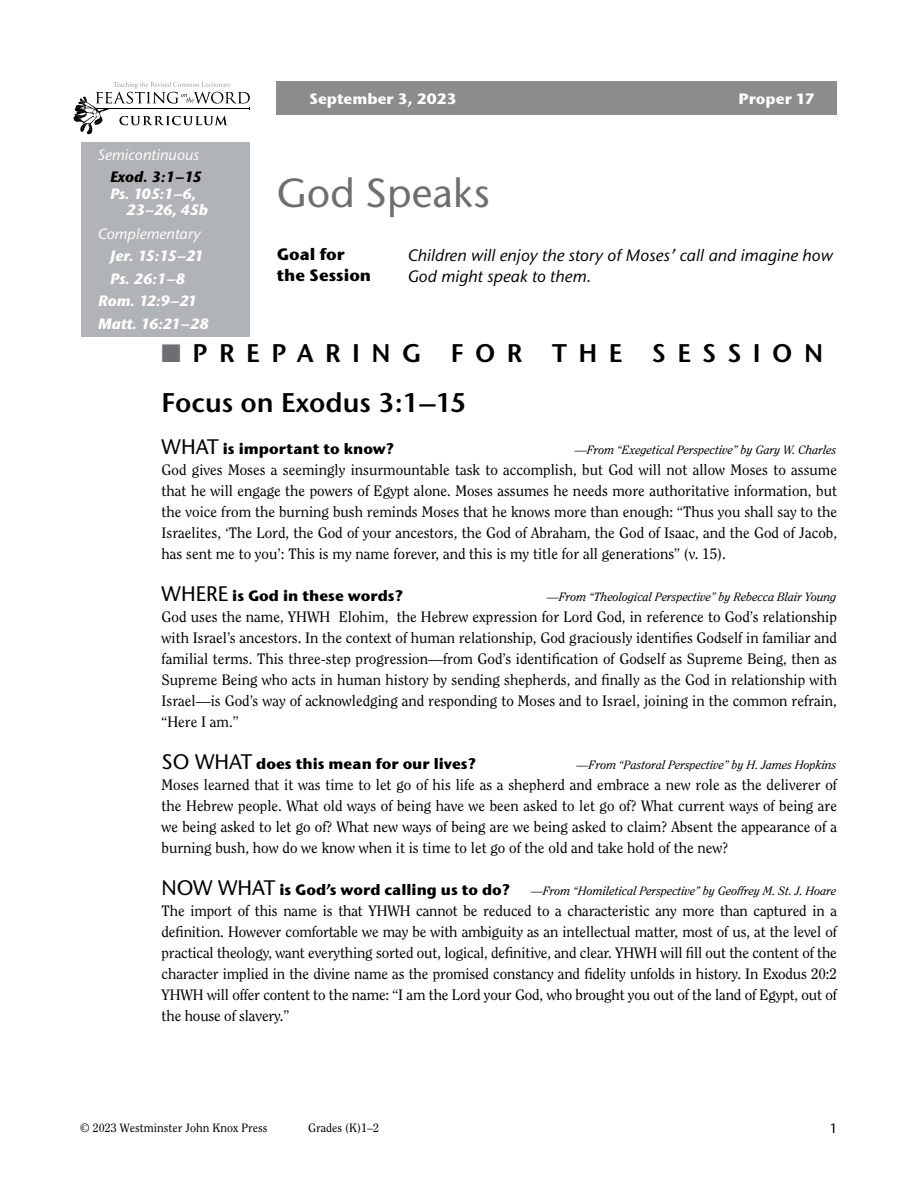
<style>
.page{position:relative;width:918px;height:1188px;background:#fff}
.page>*{position:absolute;margin:0;border:0;box-sizing:border-box;transform-origin:0 0}
.t1{font:500 40.5px "Stone Sans ITC Std";color:#6d6e71}
.t2{font:600 27px "Stone Sans ITC Std";color:#000}
.t3{font:600 25.5px "Stone Sans ITC Std";letter-spacing:.45em;color:#000}
.t4{font:italic 500 16.5px/21px "Stone Sans ITC Std";color:#000}
.t5{font:700 16.5px/21px "Stone Sans ITC Std";color:#000}
.t6{font:15px/21px "Clearface Std";color:#000;text-align:justify}
.t7{font:700 15px "Stone Sans ITC Std";color:#000}
.t8{font:italic 700 15px/16.5px "Stone Sans ITC Std";letter-spacing:-.01em;color:#fff}
.t9{font:italic 500 15px "Stone Sans ITC Std";color:#fff}
.t10{font:700 15px "Stone Sans ITC Std";color:#fff}
.t11{font:italic 700 15px "Stone Sans ITC Std";letter-spacing:-.005em;color:#000}
.t12{font:500 13.5px "Stone Sans ITC Std";color:#000}
.t13{font:italic 12px "Clearface Std";color:#000}
.t14{font:12px "Clearface Std";color:#000}
.s1{color:#6d6e71}
.s2{font-weight:500;font-size:21px}
</style>
<div class="page">
<div style="left:277px;top:82px;width:560px;height:33px;background:#8a8c8e"></div>
<svg style="left:74px;top:82px;width:176px;height:52px"></svg>
<div style="left:81px;top:143px;width:169px;height:194px;background:#b1b4b6"></div>
<p class="t9" style="left:98px;top:146px;width:103px">Semicontinuous</p>
<p class="t11" style="left:110px;top:168px;width:93px">Exod. 3:1–15</p>
<p class="t8" style="left:127px;top:185px;width:83px;text-indent:-17px">Ps. 105:1–6,<br>23–26, 45b</p>
<p class="t9" style="left:98px;top:224px;width:104px">Complementary</p>
<p class="t8" style="left:110px;top:248px;width:95px">Jer. 15:15–21</p>
<p class="t8" style="left:110px;top:270px;width:77px">Ps. 26:1–8</p>
<p class="t8" style="left:98px;top:293px;width:101px">Rom. 12:9–21</p>
<p class="t8" style="left:98px;top:315px;width:112px">Matt. 16:21–28</p>
<p class="t10" style="left:309px;top:89px;width:149px">September 3, 2023</p>
<p class="t10" style="left:739px;top:89px;width:78px">Proper 17</p>
<h1 class="t1" style="left:277px;top:168px;width:215px">God Speaks</h1>
<p class="t4" style="left:408px;top:244px;width:427px">Children will enjoy the story of Moses’ call and imagine how<br>God might speak to them.</p>
<p class="t5" style="left:277px;top:243px;width:96px">Goal for the Session</p>
<h3 class="t3" style="left:162px;top:338px;width:663px"><span class="s1">■</span>PREPARING FOR THE SESSION</h3>
<h2 class="t2" style="left:162px;top:386px;width:307px">Focus on Exodus 3:1–15</h2>
<p class="t7" style="left:162px;top:439px;width:234px"><span class="s2">WHAT</span> is important to know?</p>
<p class="t13" style="left:575px;top:443px;width:263px">—From “Exegetical Perspective” by Gary W. Charles</p>
<p class="t6" style="left:162px;top:459px;width:677px">God gives Moses a seemingly insurmountable task to accomplish, but God will not allow Moses to assume that he will engage the powers of Egypt alone. Moses assumes he needs more authoritative information, but the voice from the burning bush reminds Moses that he knows more than enough: “Thus you shall say to the Israelites, ‘The Lord, the God of your ancestors, the God of Abraham, the God of Isaac, and the God of Jacob, has sent me to you’: This is my name forever, and this is my title for all generations” (v. 15).</p>
<p class="t7" style="left:162px;top:586px;width:243px"><span class="s2">WHERE</span> is God in these words?</p>
<p class="t13" style="left:547px;top:590px;width:291px">—From “Theological Perspective” by Rebecca Blair Young</p>
<p class="t6" style="left:162px;top:606px;width:677px">God uses the name, YHWH Elohim, the Hebrew expression for Lord God, in reference to God’s relationship with Israel’s ancestors. In the context of human relationship, God graciously identifies Godself in familiar and familial terms. This three-step progression—from God’s identification of Godself as Supreme Being, then as Supreme Being who acts in human history by sending shepherds, and finally as the God in relationship with Israel—is God’s way of acknowledging and responding to Moses and to Israel, joining in the common refrain, “Here I am.”</p>
<p class="t7" style="left:162px;top:754px;width:316px"><span class="s2">SO WHAT</span> does this mean for our lives?</p>
<p class="t13" style="left:577px;top:758px;width:261px">—From “Pastoral Perspective” by H. James Hopkins</p>
<p class="t6" style="left:162px;top:774px;width:677px">Moses learned that it was time to let go of his life as a shepherd and embrace a new role as the deliverer of the Hebrew people. What old ways of being have we been asked to let go of? What current ways of being are we being asked to let go of? What new ways of being are we being asked to claim? Absent the appearance of a burning bush, how do we know when it is time to let go of the old and take hold of the new?</p>
<p class="t7" style="left:162px;top:880px;width:350px"><span class="s2">NOW WHAT</span> is God’s word calling us to do?</p>
<p class="t13" style="left:531px;top:884px;width:307px">—From “Homiletical Perspective” by Geoffrey M. St. J. Hoare</p>
<p class="t6" style="left:162px;top:900px;width:677px">The import of this name is that YHWH cannot be reduced to a characteristic any more than captured in a definition. However comfortable we may be with ambiguity as an intellectual matter, most of us, at the level of practical theology, want everything sorted out, logical, definitive, and clear. YHWH will fill out the content of the character implied in the divine name as the promised constancy and fidelity unfolds in history. In Exodus 20:2<br>YHWH will offer content to the name: “I am the Lord your God, who brought you out of the land of Egypt, out of the house of slavery.”</p>
<p class="t14" style="left:80px;top:1121px;width:189px">© 2023 Westminster John Knox Press</p>
<p class="t14" style="left:308px;top:1121px;width:72px">Grades (K)1–2</p>
<p class="t12" style="left:830px;top:1120px;width:9px">1</p>
</div>
